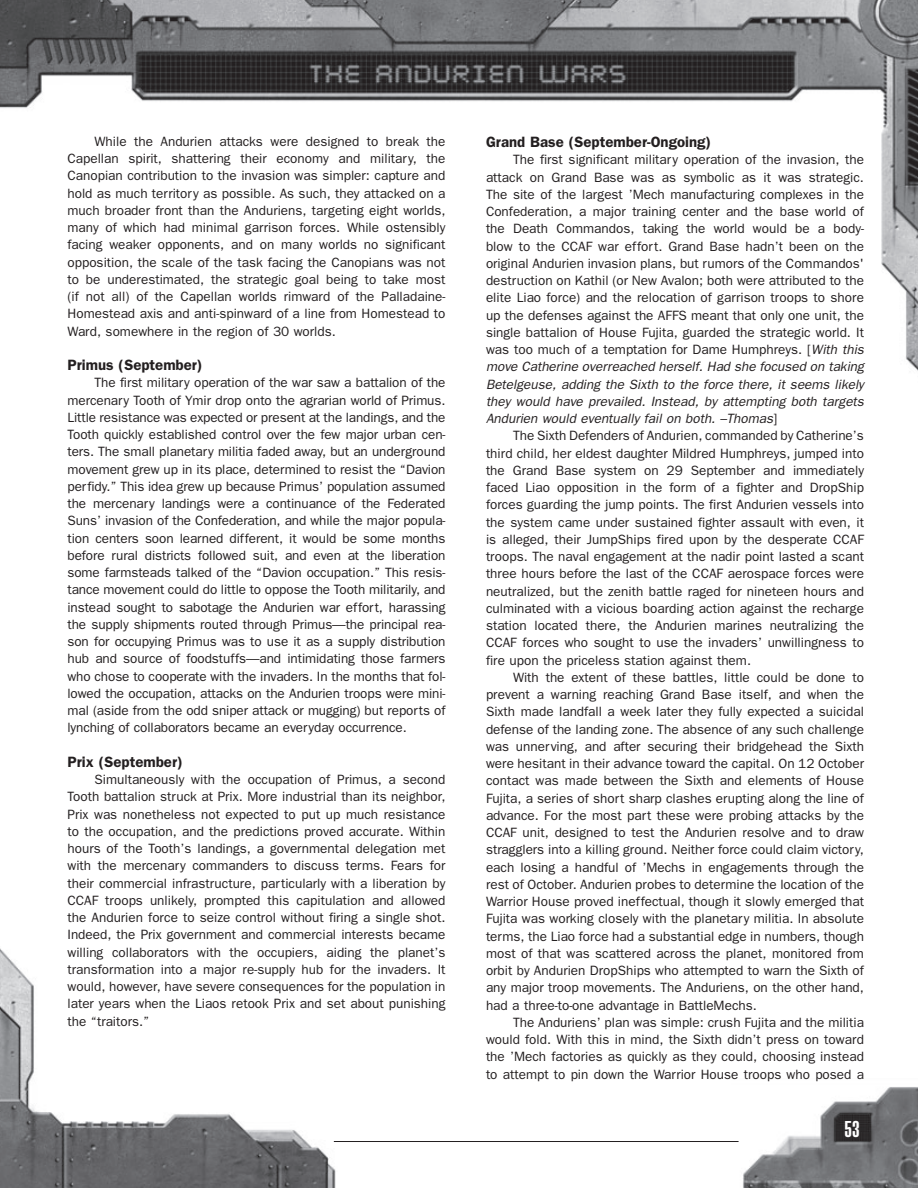
<style>
.page{position:relative;width:918px;height:1188px;background:#fff}
.page>*{position:absolute;margin:0;border:0;box-sizing:border-box;transform-origin:0 0}
.t1{font:22.5px "Helvetica LT Std Ultra Comp";color:#fff}
.t2{font:600 15px "Franklin Gothic";color:#231f20}
.t3{font:13.5px/17.2px "Franklin Gothic";color:#231f20;text-align:justify}
.s1{font-style:italic}
</style>
<div class="page">
<img style="left:743px;top:1087px;width:175px;height:101px">
<img style="left:0;top:948px;width:336px;height:240px">
<img style="left:1px;top:0;width:917px;height:371px">
<hr style="left:334px;top:1141px;width:405px;height:1px;background:#231f20">
<p class="t3" style="left:68px;top:134px;width:380px;text-indent:27px">While the Andurien attacks were designed to break the Capellan spirit, shattering their economy and military, the Canopian contribution to the invasion was simpler: capture and hold as much territory as possible. As such, they attacked on a much broader front than the Anduriens, targeting eight worlds, many of which had minimal garrison forces. While ostensibly facing weaker opponents, and on many worlds no significant opposition, the scale of the task facing the Canopians was not to be underestimated, the strategic goal being to take most (if not all) of the Capellan worlds rimward of the Palladaine-Homestead axis and anti-spinward of a line from Homestead to Ward, somewhere in the region of 30 worlds.</p>
<p class="t2" style="left:68px;top:360px;width:137px">Primus (September)</p>
<p class="t3" style="left:68px;top:375px;width:380px;text-indent:27px">The first military operation of the war saw a battalion of the mercenary Tooth of Ymir drop onto the agrarian world of Primus.<br>Little resistance was expected or present at the landings, and the Tooth quickly established control over the few major urban cen&shy;ters. The small planetary militia faded away, but an underground movement grew up in its place, determined to resist the “Davion perfidy.” This idea grew up because Primus’ population assumed the mercenary landings were a continuance of the Federated Suns’ invasion of the Confederation, and while the major popula&shy;tion centers soon learned different, it would be some months before rural districts followed suit, and even at the liberation some farmsteads talked of the “Davion occupation.” This resis&shy;tance movement could do little to oppose the Tooth militarily, and instead sought to sabotage the Andurien war effort, harassing the supply shipments routed through Primus—the principal rea&shy;son for occupying Primus was to use it as a supply distribution hub and source of foodstuffs—and intimidating those farmers who chose to cooperate with the invaders. In the months that fol&shy;lowed the occupation, attacks on the Andurien troops were mini&shy;mal (aside from the odd sniper attack or mugging) but reports of lynching of collaborators became an everyday occurrence.</p>
<p class="t2" style="left:68px;top:757px;width:117px">Prix (September)</p>
<p class="t3" style="left:68px;top:772px;width:380px;text-indent:27px">Simultaneously with the occupation of Primus, a second Tooth battalion struck at Prix. More industrial than its neighbor, Prix was nonetheless not expected to put up much resistance to the occupation, and the predictions proved accurate. Within hours of the Tooth’s landings, a governmental delegation met with the mercenary commanders to discuss terms. Fears for their commercial infrastructure, particularly with a liberation by CCAF troops unlikely, prompted this capitulation and allowed the Andurien force to seize control without firing a single shot.<br>Indeed, the Prix government and commercial interests became willing collaborators with the occupiers, aiding the planet’s transformation into a major re-supply hub for the invaders. It would, however, have severe consequences for the population in later years when the Liaos retook Prix and set about punishing the “traitors.”</p>
<p class="t2" style="left:486px;top:137px;width:227px">Grand Base (September-Ongoing)</p>
<p class="t3" style="left:486px;top:152px;width:380px;text-indent:27px">The first significant military operation of the invasion, the attack on Grand Base was as symbolic as it was strategic.<br>The site of the largest ’Mech manufacturing complexes in the Confederation, a major training center and the base world of the Death Commandos, taking the world would be a body&shy;blow to the CCAF war effort. Grand Base hadn’t been on the original Andurien invasion plans, but rumors of the Commandos' destruction on Kathil (or New Avalon; both were attributed to the elite Liao force) and the relocation of garrison troops to shore up the defenses against the AFFS meant that only one unit, the single battalion of House Fujita, guarded the strategic world. It was too much of a temptation for Dame Humphreys. [<span class="s1">With this move Catherine overreached herself. Had she focused on taking Betelgeuse, adding the Sixth to the force there, it seems likely they would have prevailed. Instead, by attempting both targets Andurien would eventually fail on both. –Thomas</span>]</p>
<p class="t3" style="left:486px;top:428px;width:380px;text-indent:27px">The Sixth Defenders of Andurien, commanded by Catherine’s third child, her eldest daughter Mildred Humphreys, jumped into the Grand Base system on 29 September and immediately faced Liao opposition in the form of a fighter and DropShip forces guarding the jump points. The first Andurien vessels into the system came under sustained fighter assault with even, it is alleged, their JumpShips fired upon by the desperate CCAF troops. The naval engagement at the nadir point lasted a scant three hours before the last of the CCAF aerospace forces were neutralized, but the zenith battle raged for nineteen hours and culminated with a vicious boarding action against the recharge station located there, the Andurien marines neutralizing the CCAF forces who sought to use the invaders’ unwillingness to fire upon the priceless station against them.</p>
<p class="t3" style="left:486px;top:670px;width:380px;text-indent:27px">With the extent of these battles, little could be done to prevent a warning reaching Grand Base itself, and when the Sixth made landfall a week later they fully expected a suicidal defense of the landing zone. The absence of any such challenge was unnerving, and after securing their bridgehead the Sixth were hesitant in their advance toward the capital. On 12 October contact was made between the Sixth and elements of House Fujita, a series of short sharp clashes erupting along the line of advance. For the most part these were probing attacks by the CCAF unit, designed to test the Andurien resolve and to draw stragglers into a killing ground. Neither force could claim victory, each losing a handful of ’Mechs in engagements through the rest of October. Andurien probes to determine the location of the Warrior House proved ineffectual, though it slowly emerged that Fujita was working closely with the planetary militia. In absolute terms, the Liao force had a substantial edge in numbers, though most of that was scattered across the planet, monitored from orbit by Andurien DropShips who attempted to warn the Sixth of any major troop movements. The Anduriens, on the other hand, had a three-to-one advantage in BattleMechs.</p>
<p class="t3" style="left:486px;top:1015px;width:380px;text-indent:27px">The Anduriens’ plan was simple: crush Fujita and the militia would fold. With this in mind, the Sixth didn’t press on toward the ’Mech factories as quickly as they could, choosing instead to attempt to pin down the Warrior House troops who posed a</p>
<h1 class="t1" style="left:845px;top:1120px;width:16px">53</h1>
</div>
